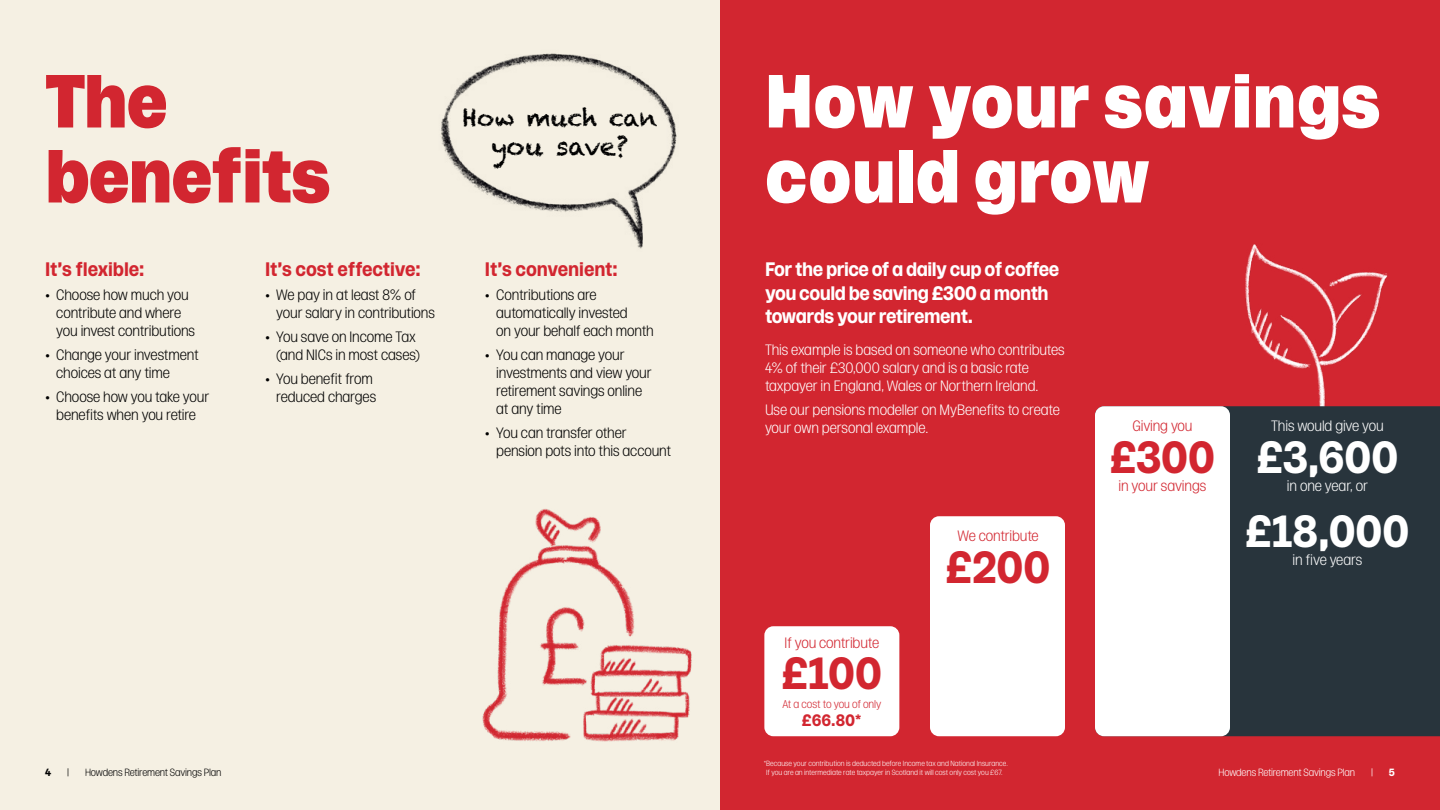
<style>
.page{position:relative;width:1440px;height:810px;background:#fff}
.page>*{position:absolute;margin:0;border:0;box-sizing:border-box;transform-origin:0 0}
.t1{font:900 75px/75px "Rooster";color:#fff}
.t2{font:900 75px/75px "Rooster";letter-spacing:-.025em;color:#d22630}
.t3{font:700 45px "Rooster";letter-spacing:-.015em;color:#fff}
.t4{font:700 45px "Rooster";letter-spacing:-.015em;color:#d22630}
.t5{font:25.5px "Chalkduster";letter-spacing:-.01em;color:#000}
.t6{font:24px "Chalkduster";color:#000}
.t7{font:700 19.5px/23.4px "Rooster";letter-spacing:-.025em;color:#fff}
.t8{font:700 19.5px "Rooster";letter-spacing:-.01em;color:#d22630}
.t9{font:700 16.5px "Rooster";color:#d22630}
.t10{font:300 15px/18px "Rooster";letter-spacing:-.01em;color:#000}
.t11{font:300 15px/18px "Rooster";letter-spacing:-.01em;color:#fff}
.t12{font:300 15px "Rooster";letter-spacing:-.015em;color:#d22630}
.t13{font:300 11.25px "Rooster";letter-spacing:-.01em;color:#d22630}
.t14{font:300 10.5px "Rooster";letter-spacing:-.02em;color:#000}
.t15{font:300 10.5px "Rooster";letter-spacing:-.02em;color:#fff}
.t16{font:700 10.5px "Rooster";color:#000}
.t17{font:700 10.5px "Rooster";color:#fff}
.t18{font:300 7.5px/9px "Rooster";color:#fff;text-align:center}
</style>
<div class="page">
<div style="left:720px;top:0;width:720px;height:810px;background:#d22630"></div>
<img style="left:1245px;top:244px;width:143px;height:162px">
<div style="left:1095px;top:406px;width:345px;height:330px;background:#28343c"></div>
<div style="left:1095px;top:406px;width:135px;height:330px;background:#fff;border-radius:9px"></div>
<div style="left:764px;top:626px;width:135px;height:110px;background:#fff;border-radius:9px"></div>
<div style="left:930px;top:516px;width:135px;height:220px;background:#fff;border-radius:9px"></div>
<div style="left:0;top:0;width:720px;height:810px;background:#f5f0e3"></div>
<img style="left:441px;top:53px;width:236px;height:196px">
<img style="left:482px;top:509px;width:210px;height:233px">
<h1 class="t2" style="left:45px;top:64px;width:288px">The benefits</h1>
<h3 class="t8" style="left:45px;top:259px;width:101px">It’s flexible:</h3>
<p class="t10" style="left:56px;top:286px;width:140px;text-indent:-11px">• Choose how much you contribute and where you invest contributions</p>
<p class="t10" style="left:56px;top:346px;width:144px;text-indent:-11px">• Change your investment choices at any time</p>
<p class="t10" style="left:45px;top:388px;width:166px;text-align:center">• Choose how you take your benefits when you retire</p>
<h3 class="t8" style="left:265px;top:259px;width:157px">It’s cost effective:</h3>
<p class="t10" style="left:276px;top:286px;width:160px;text-indent:-11px">• We pay in at least 8% of your salary in contributions</p>
<p class="t10" style="left:265px;top:328px;width:157px;text-align:right">• You save on Income Tax (and NICs in most cases)</p>
<p class="t10" style="left:265px;top:370px;width:113px;text-align:right">• You benefit from reduced charges</p>
<h3 class="t6" style="left:462px;top:104px;width:197px">How much can</h3>
<h3 class="t5" style="left:492px;top:131px;width:138px">you save?</h3>
<h3 class="t8" style="left:485px;top:259px;width:134px">It’s convenient:</h3>
<p class="t10" style="left:496px;top:286px;width:159px;text-indent:-11px">• Contributions are automatically invested<br>on your behalf each month</p>
<p class="t10" style="left:496px;top:346px;width:157px;text-indent:-11px">• You can manage your investments and view your retirement savings online at any time</p>
<p class="t10" style="left:496px;top:424px;width:176px;text-indent:-11px">• You can transfer other pension pots into this account</p>
<h1 class="t1" style="left:765px;top:64px;width:618px">How your savings could grow</h1>
<h3 class="t7" style="left:765px;top:258px;width:296px">For the price of a daily cup of coffee you could be saving £300 a month towards your retirement.</h3>
<p class="t11" style="left:765px;top:341px;width:301px">This example is based on someone who contributes<br>4% of their £30,000 salary and is a basic rate taxpayer in England, Wales or Northern Ireland.</p>
<p class="t11" style="left:765px;top:401px;width:296px">Use our pensions modeller on MyBenefits to create your own personal example.</p>
<p class="t12" style="left:785px;top:634px;width:96px">If you contribute</p>
<h2 class="t4" style="left:782px;top:649px;width:102px">£100</h2>
<p class="t13" style="left:782px;top:698px;width:101px">At a cost to you of only</p>
<p class="t9" style="left:802px;top:711px;width:61px">£66.80*</p>
<p class="t12" style="left:957px;top:528px;width:83px">We contribute</p>
<h2 class="t4" style="left:946px;top:543px;width:107px">£200</h2>
<p class="t12" style="left:1132px;top:418px;width:62px">Giving you</p>
<h2 class="t4" style="left:1110px;top:433px;width:107px">£300</h2>
<p class="t12" style="left:1119px;top:478px;width:89px">in your savings</p>
<p class="t11" style="left:1271px;top:417px;width:114px">This would give you</p>
<h2 class="t3" style="left:1256px;top:433px;width:144px">£3,600</h2>
<p class="t11" style="left:1287px;top:477px;width:83px">in one year, or</p>
<h2 class="t3" style="left:1245px;top:507px;width:166px">£18,000</h2>
<p class="t11" style="left:1293px;top:551px;width:71px">in five years</p>
<p class="t18" style="left:764px;top:759px;width:246px">*Because your contribution is deducted before Income tax and National Insurance.<br>If you are an intermediate rate taxpayer in Scotland it will cost only cost you £67.</p>
<p class="t16" style="left:45px;top:767px;width:8px">4</p>
<p class="t14" style="left:67px;top:767px;width:3px">|</p>
<p class="t14" style="left:85px;top:767px;width:138px">Howdens Retirement Savings Plan</p>
<p class="t15" style="left:1219px;top:767px;width:138px">Howdens Retirement Savings Plan</p>
<p class="t15" style="left:1371px;top:767px;width:3px">|</p>
<p class="t17" style="left:1389px;top:767px;width:8px">5</p>
</div>
